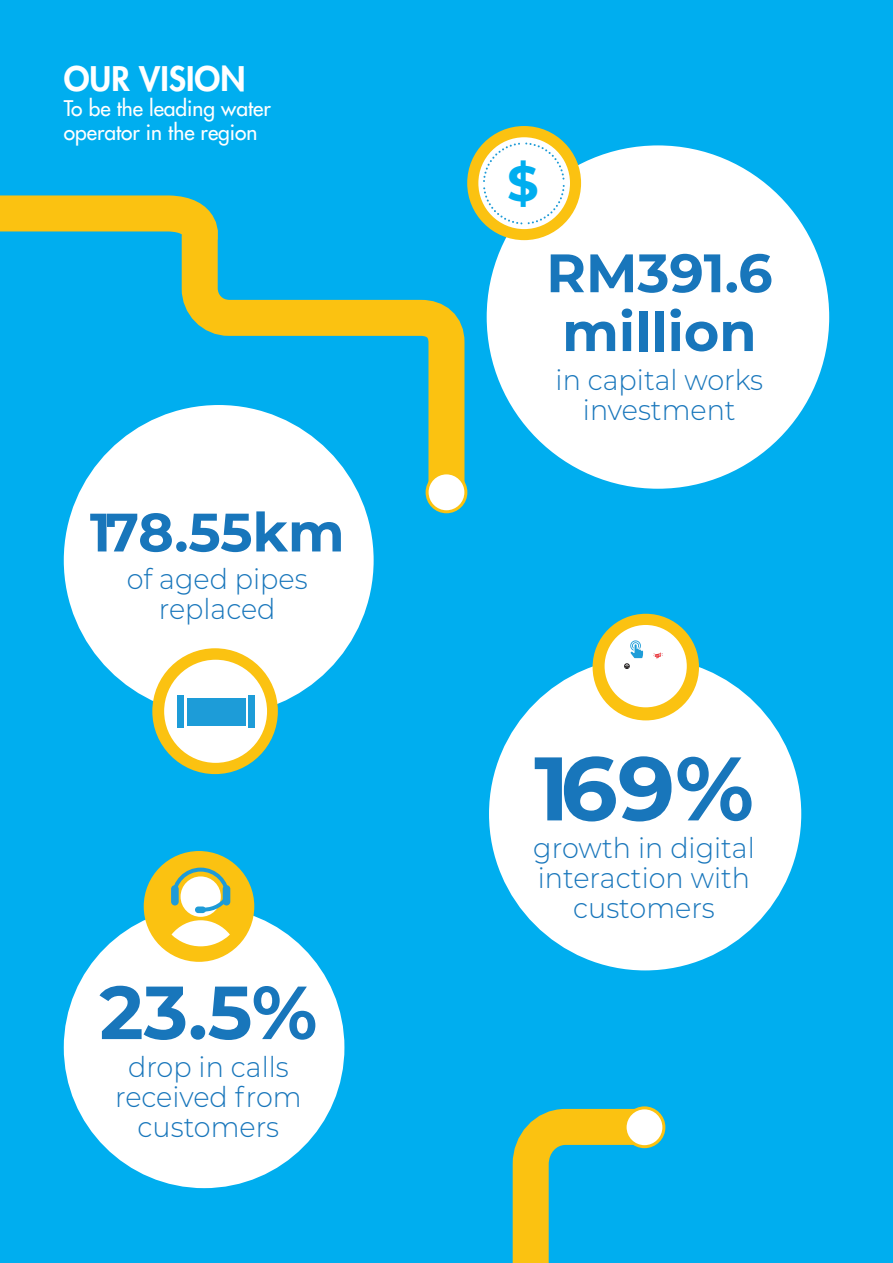
<style>
.page{position:relative;width:893px;height:1263px;background:#00aeef}
.page>*{position:absolute;margin:0;border:0;box-sizing:border-box;transform-origin:0 0}
.t1{font:700 90px "Montserrat";color:#1876bb}
.t2{font:700 75px "Montserrat";color:#1876bb}
.t3{font:700 54px/58.8px "Montserrat";color:#1876bb}
.t4{font:700 49.5px "Montserrat";color:#00aeef}
.t5{font:800 33px "Futura Std";color:#fff}
.t6{font:300 28.5px/30px "Montserrat";color:#1876bb;text-align:center;scale:.95 1}
.t7{font:500 21px/24px "Futura Std";color:#fff}
</style>
<div class="page">
<svg style="left:512px;top:1108px;width:154px;height:155px"></svg>
<div style="left:625px;top:1108px;width:39px;height:39px;background:#fff;border-radius:50%"></div>
<div style="left:624px;top:1106px;width:41px;height:42px;border:3px solid #fbc211;border-radius:50%"></div>
<div style="left:64px;top:405px;width:310px;height:310px;background:#fff;border-radius:50%"></div>
<div style="left:152px;top:648px;width:126px;height:126px;background:#fbc211;border-radius:50%"></div>
<div style="left:164px;top:660px;width:103px;height:103px;background:#fff;border-radius:50%"></div>
<div style="left:487px;top:145px;width:342px;height:344px;background:#fff;border-radius:50%"></div>
<div style="left:467px;top:126px;width:114px;height:114px;background:#fbc211;border-radius:50%"></div>
<svg style="left:478px;top:137px;width:92px;height:92px"></svg>
<svg style="left:482px;top:141px;width:84px;height:85px;background:#f8f5e1"></svg>
<svg style="left:1px;top:177px;width:481px;height:342px"></svg>
<div style="left:426px;top:473px;width:39px;height:39px;background:#fff;border-radius:50%"></div>
<div style="left:426px;top:471px;width:41px;height:42px;border:3px solid #fbc211;border-radius:50%"></div>
<div style="left:489px;top:657px;width:312px;height:313px;background:#fff;border-radius:50%"></div>
<div style="left:593px;top:614px;width:106px;height:106px;background:#fbc211;border-radius:50%"></div>
<div style="left:605px;top:625px;width:82px;height:82px;background:#fff;border-radius:50%"></div>
<div style="left:64px;top:907px;width:280px;height:281px;background:#fff;border-radius:50%"></div>
<div style="left:144px;top:851px;width:110px;height:111px;background:#fbc211;border-radius:50%"></div>
<svg style="left:181px;top:876px;width:40px;height:41px"></svg>
<svg style="left:171px;top:885px;width:8px;height:20px"></svg>
<div style="left:223px;top:885px;width:7px;height:20px;background:#1e9bd7;border-radius:4px"></div>
<div style="left:195px;top:906px;width:11px;height:7px;background:#1e9bd7;border-radius:3px"></div>
<svg style="left:172px;top:868px;width:57px;height:44px"></svg>
<svg style="left:171px;top:920px;width:59px;height:26px"></svg>
<div style="left:187px;top:698px;width:58px;height:27px;background:#1d9cd8"></div>
<div style="left:177px;top:695px;width:7px;height:33px;background:#1d9cd8"></div>
<div style="left:248px;top:695px;width:7px;height:33px;background:#1d9cd8"></div>
<svg style="left:653px;top:652px;width:10px;height:7px"></svg>
<svg style="left:624px;top:640px;width:19px;height:29px"></svg>
<p class="t5" style="left:64px;top:58px;width:183px">OUR VISION</p>
<p class="t7" style="left:64px;top:97px;width:208px">To be the leading water operator in the region</p>
<h3 class="t3" style="left:90px;top:500px;width:256px">178.55km</h3>
<p class="t6" style="left:127px;top:563px;width:192px">of aged pipes replaced</p>
<h2 class="t2" style="left:99px;top:958px;width:219px">23.5%</h2>
<p class="t6" style="left:115px;top:1050px;width:198px">drop in calls received from customers</p>
<h3 class="t4" style="left:507px;top:147px;width:33px">$</h3>
<h3 class="t3" style="left:546px;top:241px;width:228px">RM391.6 million</h3>
<p class="t6" style="left:556px;top:364px;width:220px">in capital works investment</p>
<h1 class="t1" style="left:534px;top:723px;width:221px">169%</h1>
<p class="t6" style="left:533px;top:832px;width:235px">growth in digital</p>
<p class="t6" style="left:538px;top:862px;width:225px">interaction with customers</p>
</div>
